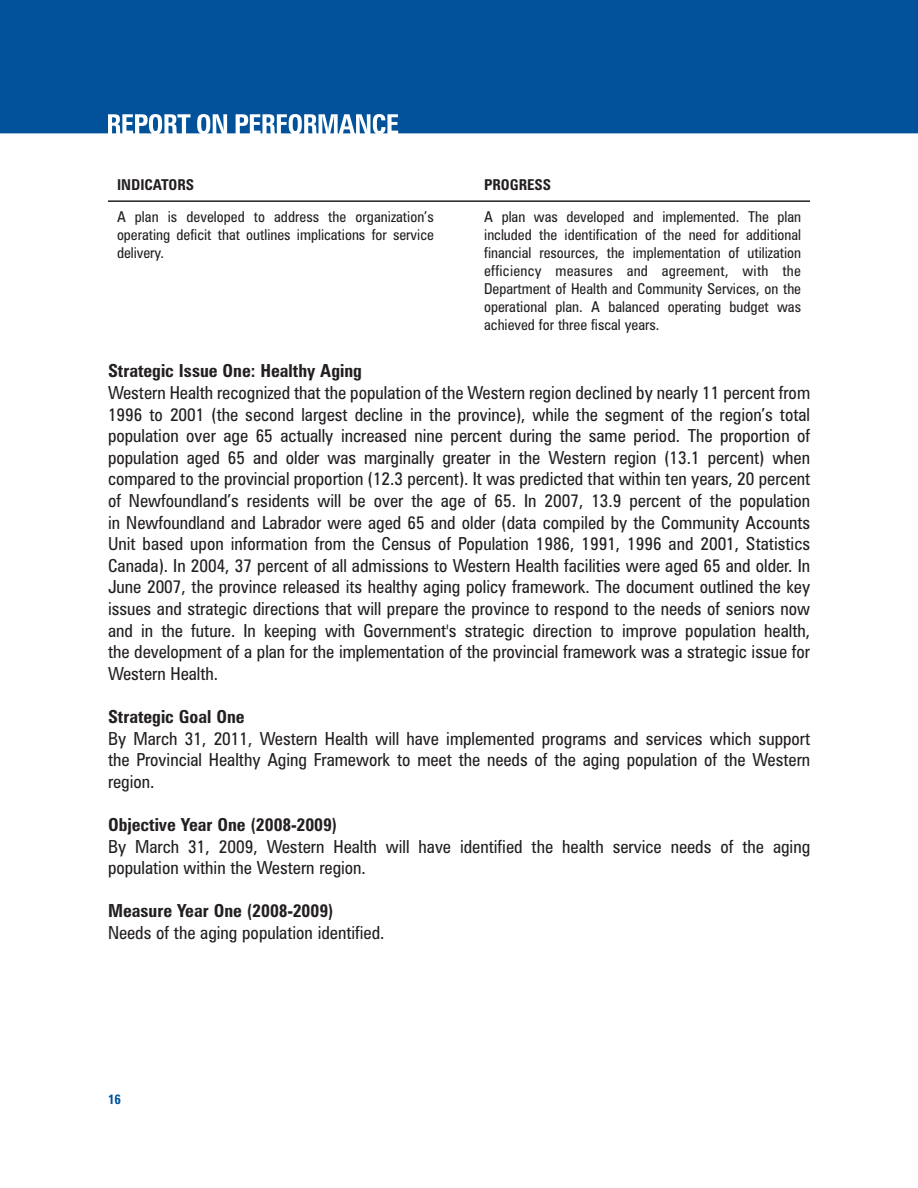
<style>
.page{position:relative;width:918px;height:1188px;background:#fff}
.page>*{position:absolute;margin:0;border:0;box-sizing:border-box;transform-origin:0 0}
.t1{font:condensed 18px/21.6px "Zurich BT";color:#231f20;text-align:justify}
.t2{font:700 condensed 18px "Zurich BT";color:#231f20}
.t3{font:condensed 15px/18px "Zurich BT";color:#231f20;text-align:justify}
.t4{font:700 condensed 15px "Zurich BT";color:#231f20}
.t5{font:700 condensed 13.5px "Zurich BT";color:#01529a}
</style>
<div class="page">
<hr style="left:108px;top:200px;width:702px;height:2px;background:#231f20">
<div style="left:0;top:0;width:918px;height:133px;background:#01529a"></div>
<svg style="left:267px;top:117px;width:4px;height:16px"></svg>
<svg style="left:240px;top:117px;width:4px;height:6px"></svg>
<div style="left:293px;top:117px;width:5px;height:14px;background:#01529a;border-radius:50%"></div>
<div style="left:153px;top:117px;width:5px;height:14px;background:#01529a;border-radius:50%"></div>
<svg style="left:169px;top:117px;width:4px;height:16px"></svg>
<div style="left:201px;top:117px;width:5px;height:14px;background:#01529a;border-radius:50%"></div>
<svg style="left:322px;top:116px;width:12px;height:17px"></svg>
<svg style="left:308px;top:117px;width:4px;height:16px"></svg>
<svg style="left:112px;top:117px;width:4px;height:16px"></svg>
<svg style="left:139px;top:117px;width:5px;height:6px"></svg>
<p class="t4" style="left:117px;top:179px;width:79px">INDICATORS</p>
<p class="t4" style="left:484px;top:179px;width:68px">PROGRESS</p>
<p class="t3" style="left:484px;top:209px;width:318px">A plan was developed and implemented. The plan included the identification of the need for additional financial resources, the implementation of utilization efficiency measures and agreement, with the Department of Health and Community Services, on the operational plan. A balanced operating budget was achieved for three fiscal years.</p>
<p class="t3" style="left:117px;top:209px;width:318px">A plan is developed to address the organization’s operating deficit that outlines implications for service delivery.</p>
<p class="t2" style="left:108px;top:364px;width:255px">Strategic Issue One: Healthy Aging</p>
<p class="t1" style="left:108px;top:383px;width:704px">Western Health recognized that the population of the Western region declined by nearly 11 percent from 1996 to 2001 (the second largest decline in the province), while the segment of the region’s total population over age 65 actually increased nine percent during the same period. The proportion of population aged 65 and older was marginally greater in the Western region (13.1 percent) when compared to the provincial proportion (12.3 percent). It was predicted that within ten years, 20 percent of Newfoundland’s residents will be over the age of 65. In 2007, 13.9 percent of the population in Newfoundland and Labrador were aged 65 and older (data compiled by the Community Accounts Unit based upon information from the Census of Population 1986, 1991, 1996 and 2001, Statistics Canada). In 2004, 37 percent of all admissions to Western Health facilities were aged 65 and older. In June 2007, the province released its healthy aging policy framework. The document outlined the key issues and strategic directions that will prepare the province to respond to the needs of seniors now and in the future. In keeping with Government's strategic direction to improve population health, the development of a plan for the implementation of the provincial framework was a strategic issue for Western Health.</p>
<p class="t2" style="left:108px;top:710px;width:138px">Strategic Goal One</p>
<p class="t1" style="left:108px;top:729px;width:704px">By March 31, 2011, Western Health will have implemented programs and services which support the Provincial Healthy Aging Framework to meet the needs of the aging population of the Western region.</p>
<p class="t2" style="left:108px;top:818px;width:231px">Objective Year One (2008-2009)</p>
<p class="t1" style="left:108px;top:837px;width:704px">By March 31, 2009, Western Health will have identified the health service needs of the aging population within the Western region.</p>
<p class="t2" style="left:108px;top:904px;width:227px">Measure Year One (2008-2009)</p>
<p class="t1" style="left:108px;top:923px;width:278px">Needs of the aging population identified.</p>
<p class="t5" style="left:108px;top:1095px;width:15px">16</p>
</div>
